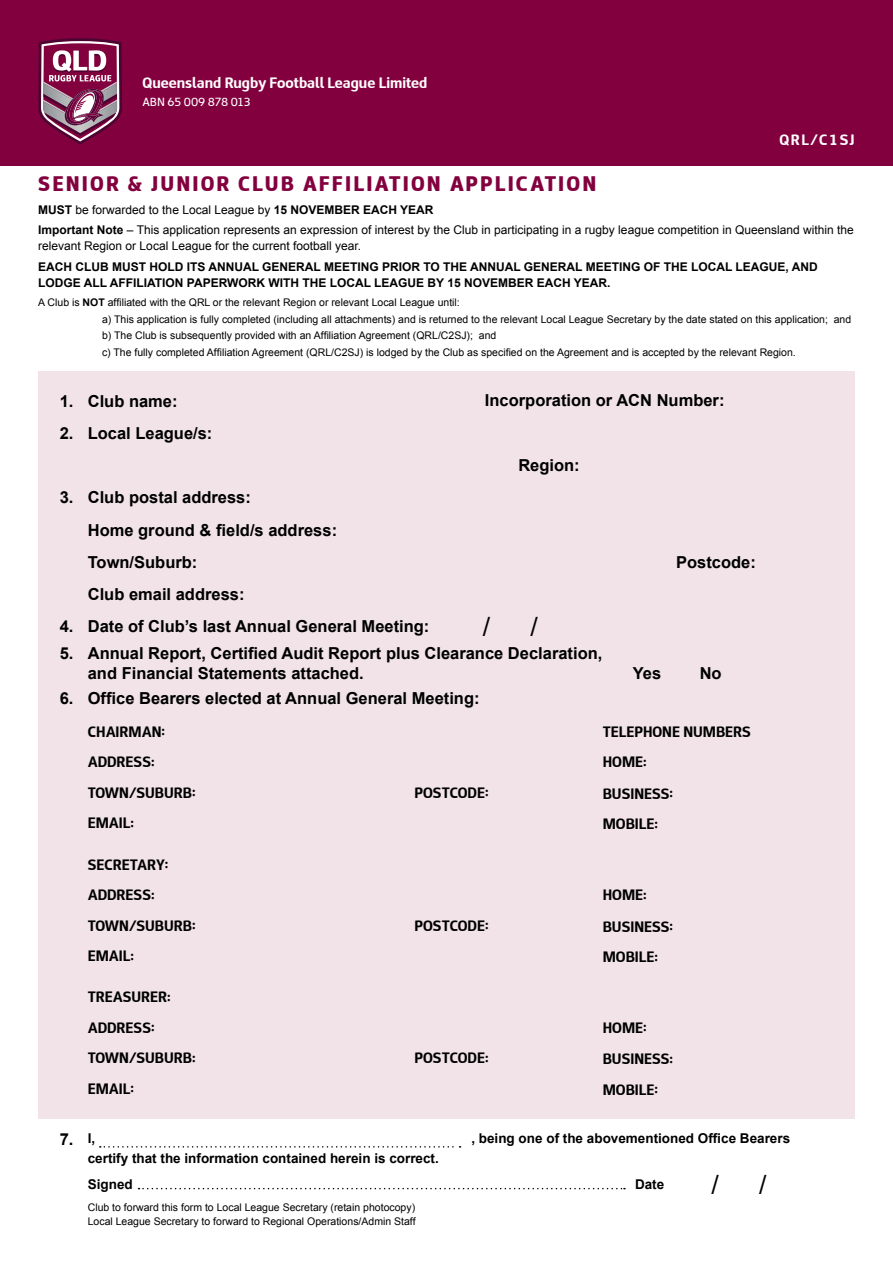
<style>
.page{position:relative;width:893px;height:1263px;background:#fff}
.page>*{position:absolute;margin:0;border:0;box-sizing:border-box;transform-origin:0 0}
.t1{font:26.55px "Arial";color:#000}
.t2{font:900 21px "RL Font";letter-spacing:.1em;color:#83003f}
.t3{font:700 16.5px/32.2px "Arial";color:#000}
.t4{font:700 15px "RL Font";color:#000}
.t5{font:700 15px "RL Font";color:#fff}
.t6{font:700 13.5px "Arial";color:#000}
.t7{font:12px/16.5px "Arial";color:#000}
.t8{font:700 12px/16.5px "Arial";color:#000}
.t9{font:11.7px "RL Font";letter-spacing:-.045em;color:#fff}
.t10{font:10.5px/16.5px "Arial";color:#000}
.s1{font-weight:700}
</style>
<div class="page">
<div style="left:38px;top:371px;width:817px;height:748px;background:#f1e3e7"></div>
<div style="left:0;top:0;width:893px;height:166px;background:#83003f"></div>
<svg style="left:38px;top:38px;width:84px;height:107px"></svg>
<svg style="left:139px;top:1188px;width:486px;height:1px"></svg>
<svg style="left:100px;top:1146px;width:361px;height:1px"></svg>
<h3 class="t5" style="left:143px;top:74px;width:286px">Queensland Rugby Football League Limited</h3>
<p class="t9" style="left:143px;top:95px;width:109px">ABN 65 009 878 013</p>
<h3 class="t5" style="left:779px;top:131px;width:77px">QRL/C1SJ</h3>
<h2 class="t2" style="left:38px;top:172px;width:560px">SENIOR &amp; JUNIOR CLUB AFFILIATION APPLICATION</h2>
<p class="t7" style="left:38px;top:222px;width:817px"><span class="s1">Important Note</span> – This application represents an expression of interest by the Club in participating in a rugby league competition in Queensland within the relevant Region or Local League for the current football year.</p>
<p class="t7" style="left:38px;top:201px;width:397px"><span class="s1">MUST</span> be forwarded to the Local League by <span class="s1">15 NOVEMBER EACH YEAR</span></p>
<p class="t8" style="left:38px;top:258px;width:781px">EACH CLUB MUST HOLD ITS ANNUAL GENERAL MEETING PRIOR TO THE ANNUAL GENERAL MEETING OF THE LOCAL LEAGUE, AND<br>LODGE ALL AFFILIATION PAPERWORK WITH THE LOCAL LEAGUE BY 15 NOVEMBER EACH YEAR.</p>
<p class="t10" style="left:102px;top:294px;width:751px;text-indent:-64px">A Club is <span class="s1">NOT</span> affiliated with the QRL or the relevant Region or relevant Local League until:<br>a) This application is fully completed (including all attachments) and is returned to the relevant Local League Secretary by the date stated on this application; and b) The Club is subsequently provided with an Affiliation Agreement (QRL/C2SJ); and<br>c) The fully completed Affiliation Agreement (QRL/C2SJ) is lodged by the Club as specified on the Agreement and is accepted by the relevant Region.</p>
<h3 class="t3" style="left:60px;top:385px;width:15px">1.</h3>
<h3 class="t3" style="left:60px;top:417px;width:15px">2.</h3>
<h3 class="t3" style="left:88px;top:385px;width:126px">Club name:<br>Local League/s:</h3>
<h3 class="t3" style="left:485px;top:385px;width:241px">Incorporation or ACN Number:</h3>
<h3 class="t3" style="left:518px;top:450px;width:63px">Region:</h3>
<h3 class="t3" style="left:60px;top:482px;width:15px">3.</h3>
<h3 class="t3" style="left:88px;top:482px;width:165px">Club postal address:</h3>
<h3 class="t3" style="left:88px;top:514px;width:251px">Home ground &amp; field/s address:<br>Town/Suburb:<br>Club email address:</h3>
<h3 class="t3" style="left:676px;top:546px;width:81px">Postcode:</h3>
<h3 class="t3" style="left:60px;top:614px;width:15px;line-height:26.8px">4.<br>5.</h3>
<h3 class="t3" style="left:60px;top:683px;width:15px">6.</h3>
<h3 class="t3" style="left:88px;top:611px;width:343px">Date of Club’s last Annual General Meeting:</h3>
<h1 class="t1" style="left:483px;top:609px;width:9px">/</h1>
<h1 class="t1" style="left:531px;top:609px;width:9px">/</h1>
<h3 class="t3" style="left:88px;top:644px;width:516px;line-height:19.8px">Annual Report, Certified Audit Report plus Clearance Declaration, and Financial Statements attached.</h3>
<h3 class="t3" style="left:88px;top:683px;width:393px">Office Bearers elected at Annual General Meeting:</h3>
<h3 class="t3" style="left:633px;top:658px;width:30px">Yes</h3>
<h3 class="t3" style="left:700px;top:658px;width:23px">No</h3>
<h3 class="t4" style="left:88px;top:723px;width:79px">CHAIRMAN:</h3>
<h3 class="t4" style="left:603px;top:723px;width:150px">TELEPHONE NUMBERS</h3>
<h3 class="t4" style="left:88px;top:754px;width:68px">ADDRESS:</h3>
<h3 class="t4" style="left:603px;top:754px;width:45px">HOME:</h3>
<h3 class="t4" style="left:88px;top:784px;width:109px">TOWN/SUBURB:</h3>
<h3 class="t4" style="left:415px;top:784px;width:75px">POSTCODE:</h3>
<h3 class="t4" style="left:603px;top:785px;width:72px">BUSINESS:</h3>
<h3 class="t4" style="left:88px;top:815px;width:48px">EMAIL:</h3>
<h3 class="t4" style="left:603px;top:816px;width:57px">MOBILE:</h3>
<h3 class="t4" style="left:88px;top:856px;width:82px">SECRETARY:</h3>
<h3 class="t4" style="left:88px;top:886px;width:68px">ADDRESS:</h3>
<h3 class="t4" style="left:603px;top:886px;width:45px">HOME:</h3>
<h3 class="t4" style="left:88px;top:917px;width:109px">TOWN/SUBURB:</h3>
<h3 class="t4" style="left:415px;top:917px;width:75px">POSTCODE:</h3>
<h3 class="t4" style="left:603px;top:918px;width:72px">BUSINESS:</h3>
<h3 class="t4" style="left:88px;top:947px;width:48px">EMAIL:</h3>
<h3 class="t4" style="left:603px;top:948px;width:57px">MOBILE:</h3>
<h3 class="t4" style="left:88px;top:989px;width:84px">TREASURER:</h3>
<h3 class="t4" style="left:88px;top:1019px;width:68px">ADDRESS:</h3>
<h3 class="t4" style="left:603px;top:1019px;width:45px">HOME:</h3>
<h3 class="t4" style="left:88px;top:1049px;width:109px">TOWN/SUBURB:</h3>
<h3 class="t4" style="left:415px;top:1049px;width:75px">POSTCODE:</h3>
<h3 class="t4" style="left:603px;top:1051px;width:72px">BUSINESS:</h3>
<h3 class="t4" style="left:88px;top:1080px;width:48px">EMAIL:</h3>
<h3 class="t4" style="left:603px;top:1081px;width:57px">MOBILE:</h3>
<h3 class="t3" style="left:60px;top:1123px;width:15px">7.</h3>
<p class="t6" style="left:88px;top:1129px;width:9px">I,</p>
<p class="t6" style="left:471px;top:1129px;width:320px">, being one of the abovementioned Office Bearers</p>
<p class="t6" style="left:88px;top:1176px;width:47px">Signed</p>
<p class="t6" style="left:635px;top:1176px;width:31px">Date</p>
<p class="t6" style="left:88px;top:1149px;width:353px">certify that the information contained herein is correct.</p>
<h1 class="t1" style="left:711px;top:1167px;width:9px">/</h1>
<h1 class="t1" style="left:759px;top:1167px;width:9px">/</h1>
<p class="t10" style="left:88px;top:1201px;width:329px;line-height:13.5px">Club to forward this form to Local League Secretary (retain photocopy)<br>Local League Secretary to forward to Regional Operations/Admin Staff</p>
</div>
